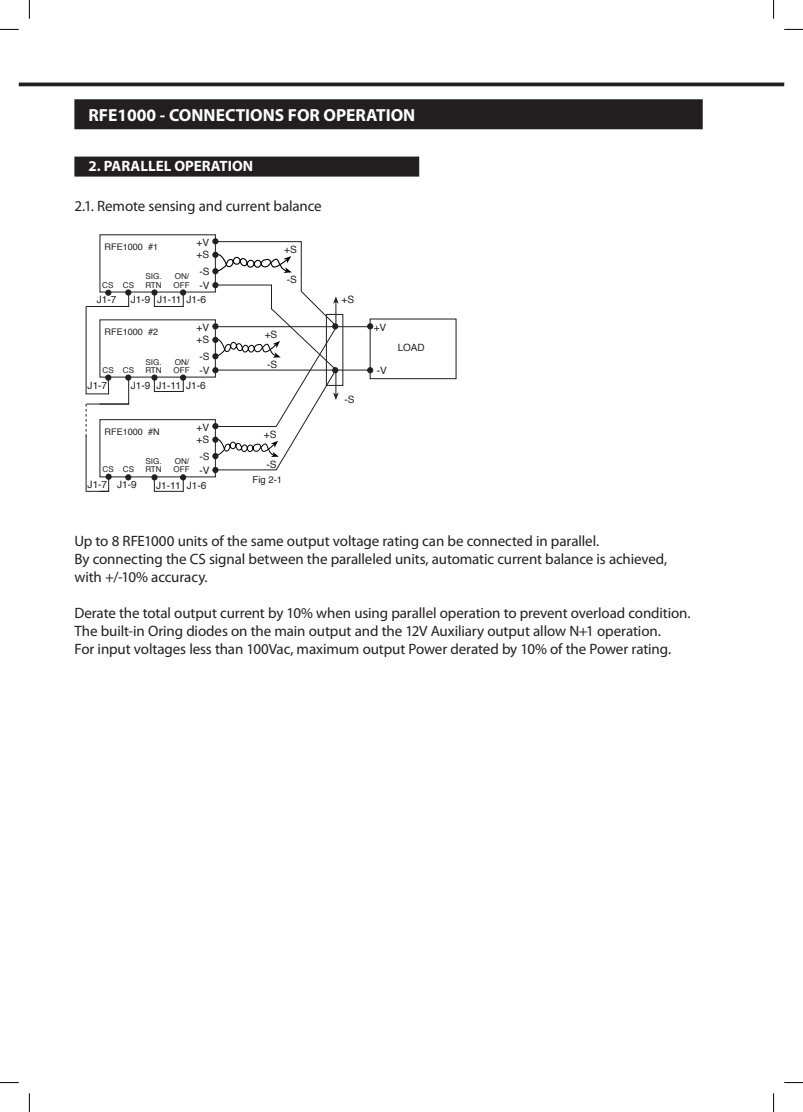
<style>
.page{position:relative;width:803px;height:1112px;background:#fff}
.page>*{position:absolute;margin:0;border:0;box-sizing:border-box;transform-origin:0 0}
.t1{font:700 17.5px "Myriad Pro";color:#fff}
.t2{font:15px/18px "Myriad Pro";letter-spacing:-.01em;color:#231f20}
.t3{font:700 15px "Myriad Pro";color:#fff}
.t4{font:10.12px/12.4px "Helvetica";color:#231f20}
.t5{font:10px "Helvetica";color:#231f20}
.t6{font:9.5px "Helvetica";color:#231f20}
.t7{font:9.12px "Helvetica";color:#231f20}
.t8{font:8.12px/8.1px "Helvetica";color:#231f20}
</style>
<div class="page">
<div style="left:74px;top:99px;width:629px;height:30px;background:#231f20"></div>
<div style="left:74px;top:156px;width:345px;height:20px;background:#231f20"></div>
<hr style="left:301px;top:241px;width:1px;height:51px;background:#231f20">
<svg style="left:212px;top:238px;width:6px;height:6px"></svg>
<hr style="left:215px;top:241px;width:87px;height:1px;background:#231f20">
<hr style="left:154px;top:306px;width:30px;height:1px;background:#231f20">
<svg style="left:180px;top:289px;width:6px;height:17px"></svg>
<svg style="left:152px;top:291px;width:5px;height:15px"></svg>
<div style="left:151px;top:289px;width:7px;height:6px;border:1px solid #231f20;border-radius:50%"></div>
<svg style="left:125px;top:289px;width:6px;height:17px"></svg>
<div style="left:105px;top:289px;width:6px;height:7px;border:1px solid #231f20;border-radius:50%"></div>
<hr style="left:215px;top:326px;width:155px;height:1px;background:#231f20">
<hr style="left:215px;top:369px;width:155px;height:1px;background:#231f20">
<hr style="left:154px;top:391px;width:30px;height:1px;background:#231f20">
<svg style="left:180px;top:374px;width:6px;height:17px"></svg>
<svg style="left:152px;top:376px;width:5px;height:15px"></svg>
<div style="left:151px;top:374px;width:7px;height:6px;border:1px solid #231f20;border-radius:50%"></div>
<svg style="left:125px;top:374px;width:6px;height:30px"></svg>
<div style="left:99px;top:419px;width:117px;height:58px;border:1px solid #231f20"></div>
<hr style="left:154px;top:490px;width:30px;height:1px;background:#231f20">
<svg style="left:180px;top:474px;width:6px;height:17px"></svg>
<svg style="left:152px;top:474px;width:5px;height:17px"></svg>
<div style="left:151px;top:474px;width:7px;height:6px;border:1px solid #231f20;border-radius:50%"></div>
<svg style="left:125px;top:474px;width:6px;height:6px"></svg>
<hr style="left:86px;top:306px;width:43px;height:1px;background:#231f20">
<hr style="left:86px;top:403px;width:43px;height:1px;background:#231f20">
<svg style="left:87px;top:473px;width:25px;height:18px"></svg>
<svg style="left:85px;top:306px;width:26px;height:89px"></svg>
<svg style="left:86px;top:404px;width:1px;height:31px"></svg>
<hr style="left:86px;top:435px;width:1px;height:56px;background:#231f20">
<div style="left:370px;top:318px;width:86px;height:61px;border:1px solid #231f20"></div>
<svg style="left:367px;top:323px;width:6px;height:6px"></svg>
<svg style="left:367px;top:367px;width:6px;height:6px"></svg>
<svg style="left:212px;top:250px;width:127px;height:223px"></svg>
<svg style="left:19px;top:82px;width:765px;height:4px;background:#403d3e"></svg>
<svg style="left:0;top:29px;width:19px;height:1px"></svg>
<svg style="left:784px;top:29px;width:19px;height:1px"></svg>
<svg style="left:0;top:1082px;width:19px;height:1px"></svg>
<svg style="left:784px;top:1082px;width:19px;height:1px"></svg>
<svg style="left:29px;top:0;width:1px;height:19px"></svg>
<svg style="left:29px;top:1093px;width:1px;height:18px"></svg>
<svg style="left:773px;top:0;width:1px;height:19px"></svg>
<svg style="left:773px;top:1093px;width:1px;height:18px"></svg>
<p class="t1" style="left:89px;top:103px;width:328px">RFE1000 - CONNECTIONS FOR OPERATION</p>
<p class="t3" style="left:89px;top:156px;width:166px">2. PARALLEL OPERATION</p>
<p class="t2" style="left:74px;top:197px;width:249px">2.1. Remote sensing and current balance</p>
<p class="t4" style="left:196px;top:236px;width:14px">V+<br>S+</p>
<p class="t4" style="left:199px;top:264px;width:12px;line-height:14.4px">S-<br>V-</p>
<p class="t7" style="left:105px;top:240px;width:40px">RFE1000</p>
<p class="t7" style="left:148px;top:240px;width:12px">#1</p>
<p class="t8" style="left:145px;top:273px;width:18px">SIG.<br>RTN</p>
<p class="t8" style="left:173px;top:273px;width:18px">ON/<br>OFF</p>
<p class="t8" style="left:102px;top:281px;width:13px">CS</p>
<p class="t8" style="left:123px;top:281px;width:13px">CS</p>
<p class="t4" style="left:97px;top:294px;width:21px">J1-7</p>
<p class="t4" style="left:157px;top:294px;width:26px">J1-11</p>
<p class="t4" style="left:186px;top:294px;width:21px">J1-6</p>
<p class="t4" style="left:131px;top:294px;width:21px">J1-9</p>
<p class="t4" style="left:196px;top:321px;width:14px">V+<br>S+</p>
<p class="t4" style="left:199px;top:349px;width:12px;line-height:14.4px">S-<br>V-</p>
<p class="t7" style="left:105px;top:325px;width:40px">RFE1000</p>
<p class="t7" style="left:148px;top:325px;width:12px">#2</p>
<p class="t8" style="left:145px;top:358px;width:18px">SIG.<br>RTN</p>
<p class="t8" style="left:173px;top:358px;width:18px">ON/<br>OFF</p>
<p class="t8" style="left:103px;top:366px;width:13px">CS</p>
<p class="t8" style="left:123px;top:366px;width:13px">CS</p>
<p class="t4" style="left:88px;top:379px;width:21px">J1-7</p>
<p class="t4" style="left:157px;top:379px;width:26px">J1-11</p>
<p class="t4" style="left:186px;top:379px;width:21px">J1-6</p>
<p class="t4" style="left:131px;top:379px;width:21px">J1-9</p>
<p class="t4" style="left:196px;top:421px;width:14px">V+<br>S+</p>
<p class="t4" style="left:199px;top:449px;width:12px;line-height:14.4px">S-<br>V-</p>
<p class="t7" style="left:105px;top:425px;width:40px">RFE1000</p>
<p class="t7" style="left:148px;top:425px;width:13px">N#</p>
<p class="t8" style="left:145px;top:457px;width:18px">SIG.<br>RTN</p>
<p class="t8" style="left:173px;top:457px;width:18px">ON/<br>OFF</p>
<p class="t8" style="left:103px;top:465px;width:13px">CS</p>
<p class="t8" style="left:123px;top:465px;width:13px">CS</p>
<p class="t4" style="left:88px;top:478px;width:21px">J1-7</p>
<p class="t4" style="left:117px;top:478px;width:21px">J1-9</p>
<p class="t4" style="left:156px;top:479px;width:26px">J1-11</p>
<p class="t4" style="left:187px;top:479px;width:21px">J1-6</p>
<p class="t4" style="left:284px;top:243px;width:14px">S+</p>
<p class="t4" style="left:287px;top:273px;width:12px">S-</p>
<p class="t4" style="left:265px;top:328px;width:14px">S+</p>
<p class="t4" style="left:267px;top:358px;width:12px">S-</p>
<p class="t4" style="left:264px;top:428px;width:14px">S+</p>
<p class="t4" style="left:266px;top:458px;width:12px">S-</p>
<p class="t6" style="left:253px;top:472px;width:31px">Fig 2-1</p>
<p class="t4" style="left:341px;top:293px;width:14px">S+</p>
<p class="t4" style="left:344px;top:393px;width:12px">S-</p>
<p class="t4" style="left:374px;top:321px;width:14px">V+</p>
<p class="t4" style="left:377px;top:365px;width:12px">V-</p>
<p class="t5" style="left:398px;top:339px;width:29px">LOAD</p>
<p class="t2" style="left:74px;top:531px;width:594px">Up to 8 RFE1000 units of the same output voltage rating can be connected in parallel.<br>By connecting the CS signal between the paralleled units, automatic current balance is achieved, with +/-10% accuracy.</p>
<p class="t2" style="left:74px;top:603px;width:618px">Derate the total output current by 10% when using parallel operation to prevent overload condition.<br>The built i n- Oring diodes on the main output and the 12V Auxiliary output allow N+1 operation.<br>For input voltages less than 100Vac, maximum output Power derated by 10% of the Power rating.</p>
</div>
